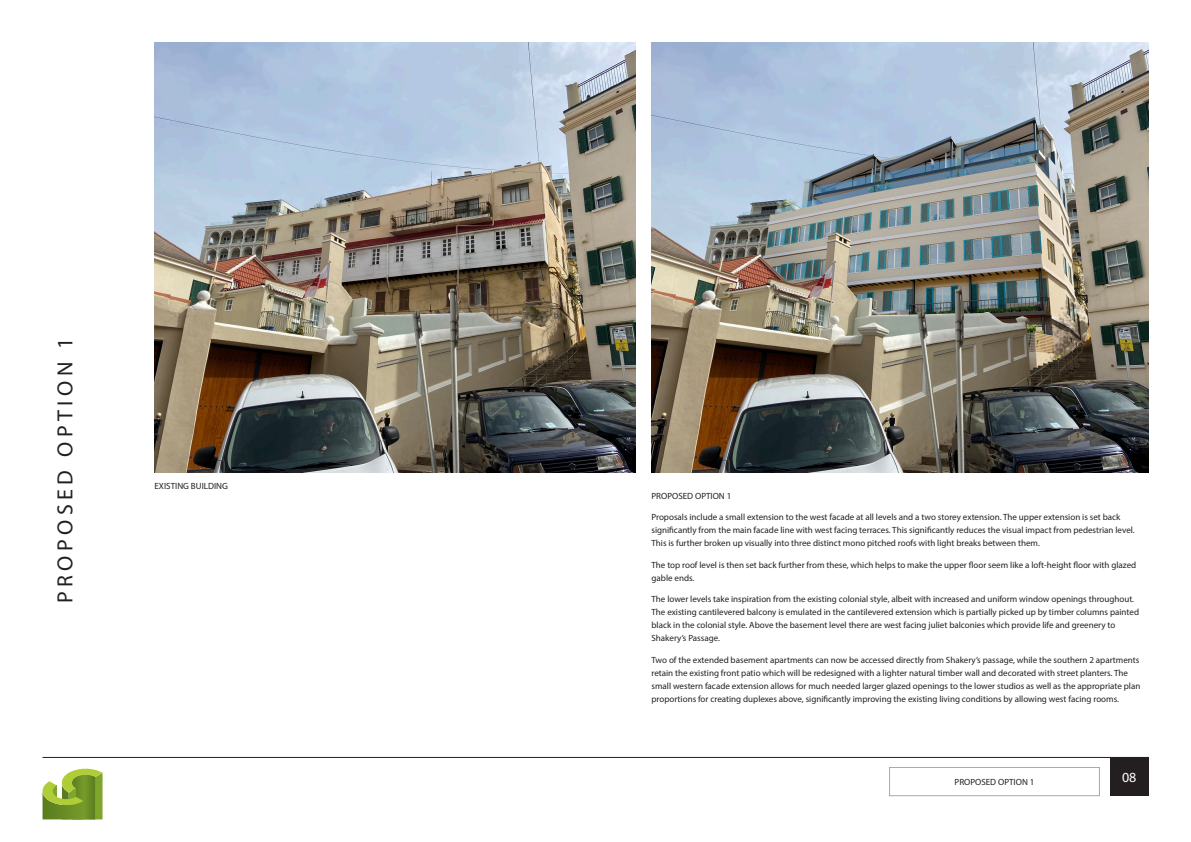
<style>
.page{position:relative;width:1191px;height:842px;background:#fff}
.page>*{position:absolute;margin:0;border:0;box-sizing:border-box;transform-origin:0 0}
.t1{font:22px "Myriad Pro";letter-spacing:.2em;color:#231f20}
.t2{font:14px "Myriad Pro";color:#fff}
.t3{font:9px/13px "Myriad Pro";color:#231f20}
</style>
<div class="page">
<hr style="left:43px;top:757px;width:1105px;height:1px;background:#231f20">
<div style="left:1110px;top:757px;width:38px;height:39px;background:#231f20"></div>
<div style="left:889px;top:767px;width:210px;height:29px;border:1px solid #a8a9ad"></div>
<svg style="left:43px;top:768px;width:60px;height:51px"></svg>
<img style="left:154px;top:43px;width:481px;height:429px">
<img style="left:651px;top:43px;width:497px;height:429px">
<p class="t1" style="left:51px;top:603px;width:267px;rotate:-90deg">PROPOSED OPTION 1</p>
<p class="t3" style="left:154px;top:479px;width:75px">EXISTING BUILDING</p>
<p class="t3" style="left:651px;top:489px;width:81px">PROPOSED OPTION 1</p>
<p class="t3" style="left:651px;top:510px;width:485px">Proposals include a small extension to the west facade at all levels and a two storey extension. The upper extension is set back significantly from the main facade line with west facing terraces. This significantly reduces the visual impact from pedestrian level.<br>This is further broken up visually into three distinct mono pitched roofs with light breaks between them.</p>
<p class="t3" style="left:651px;top:558px;width:486px">The top roof level is then set back further from these, which helps to make the upper floor seem like a loft-height floor with glazed gable ends.</p>
<p class="t3" style="left:651px;top:592px;width:489px">The lower levels take inspiration from the existing colonial style, albeit with increased and uniform window openings throughout.<br>The existing cantilevered balcony is emulated in the cantilevered extension which is partially picked up by timber columns painted black in the colonial style. Above the basement level there are west facing juliet balconies which provide life and greenery to Shakery’s Passage.</p>
<p class="t3" style="left:651px;top:653px;width:490px">Two of the extended basement apartments can now be accessed directly from Shakery’s passage, while the southern 2 apartments retain the existing front patio which will be redesigned with a lighter natural timber wall and decorated with street planters. The small western facade extension allows for much needed larger glazed openings to the lower studios as well as the appropriate plan proportions for creating duplexes above, significantly improving the existing living conditions by allowing west facing rooms.</p>
<p class="t3" style="left:954px;top:775px;width:81px">PROPOSED OPTION 1</p>
<h2 class="t2" style="left:1122px;top:768px;width:16px">08</h2>
</div>
